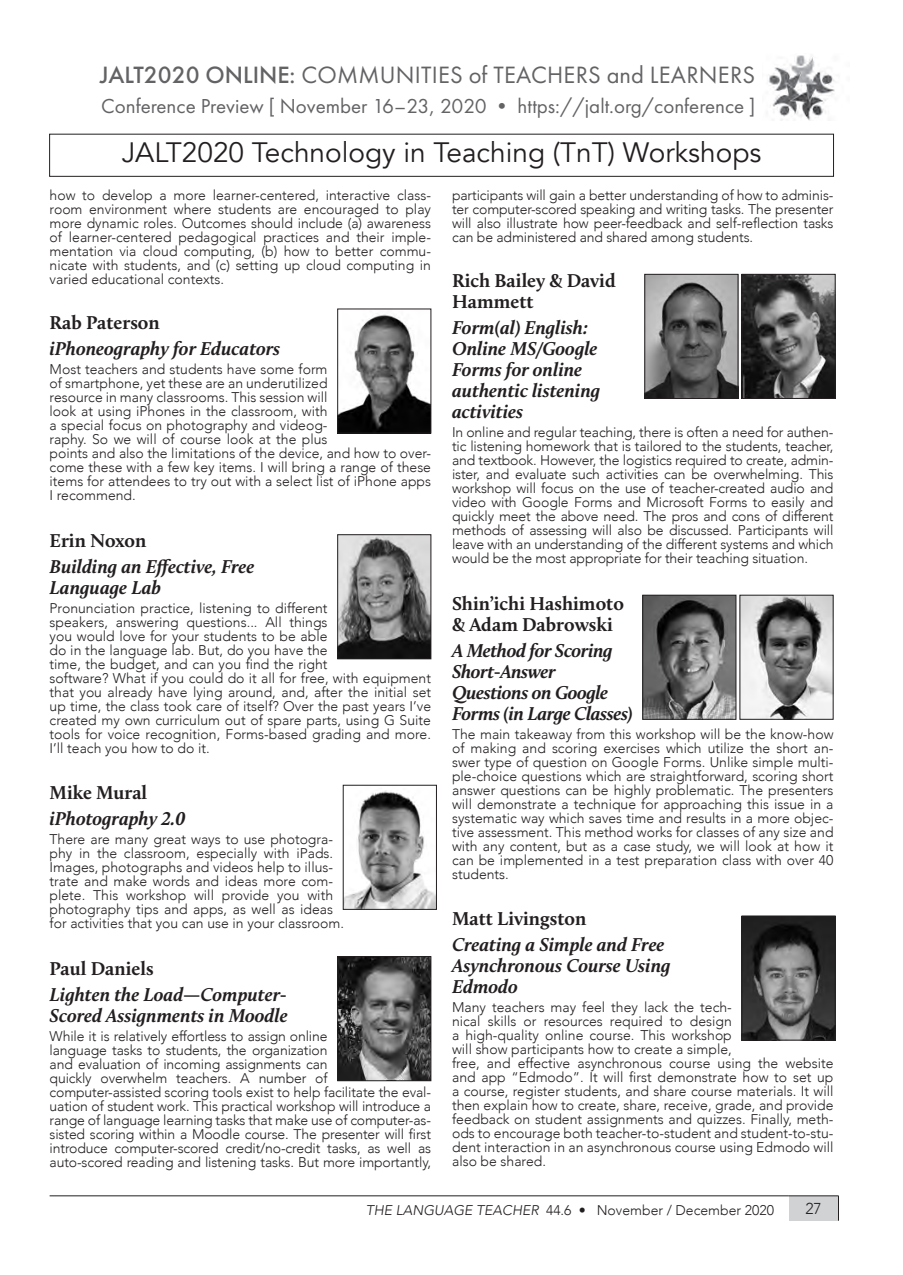
<style>
.page{position:relative;width:903px;height:1275px;background:#fff}
.page>*{position:absolute;margin:0;border:0;box-sizing:border-box;transform-origin:0 0}
.Title_-_Writer{font:28px "Avenir";color:#231f20}
.t1{font:24.5px "Futura PT";letter-spacing:.01em;color:#636366}
.t2{font:21px "Futura PT";color:#636366}
.Header_2{font:italic 700 19.25px/21px "Calluna";color:#231f20}
.Header_1{font:700 19.25px/21px "Calluna";color:#231f20}
.Header_2-2{font:italic 700 19.25px/21px "Calluna";letter-spacing:-.02em;color:#231f20}
.t3{font:300 15.75px "Avenir";color:#231f20}
.Abstract_-_E{font:300 14px/14px "Avenir";color:#231f20}
.s1{font-weight:500}
.s2{font-style:italic}
</style>
<div class="page">
<div style="left:789px;top:1196px;width:49px;height:25px;background:#d1d2d4"></div>
<hr style="left:50px;top:1195px;width:739px;height:1px;background:#231f20">
<hr style="left:789px;top:1195px;width:50px;height:1px;background:#231f20">
<svg style="left:838px;top:1196px;width:1px;height:25px"></svg>
<img style="left:768px;top:55px;width:67px;height:65px">
<img style="left:339px;top:314px;width:90px;height:117px">
<div style="left:337px;top:309px;width:94px;height:124px;border:1px solid #231f20"></div>
<img style="left:339px;top:537px;width:90px;height:120px">
<div style="left:337px;top:535px;width:94px;height:124px;border:1px solid #231f20"></div>
<img style="left:345px;top:790px;width:90px;height:117px">
<div style="left:343px;top:785px;width:94px;height:124px;border:1px solid #231f20"></div>
<img style="left:339px;top:958px;width:90px;height:121px">
<div style="left:337px;top:956px;width:94px;height:125px;border:1px solid #231f20"></div>
<img style="left:744px;top:276px;width:89px;height:121px">
<div style="left:742px;top:274px;width:93px;height:125px;border:1px solid #231f20"></div>
<img style="left:742px;top:597px;width:89px;height:120px">
<img style="left:744px;top:918px;width:89px;height:120px">
<div style="left:742px;top:916px;width:93px;height:124px;border:1px solid #231f20"></div>
<img style="left:647px;top:276px;width:89px;height:121px">
<div style="left:645px;top:274px;width:93px;height:125px;border:1px solid #231f20"></div>
<img style="left:644px;top:597px;width:90px;height:120px">
<div style="left:642px;top:595px;width:94px;height:124px;border:1px solid #231f20"></div>
<div style="left:49px;top:134px;width:785px;height:43px;border:1px solid #231f20"></div>
<h2 class="t1" style="left:100px;top:60px;width:657px"><span class="s1">JALT2020 ONLINE:</span> COMMUNITIES of TEACHERS and LEARNERS</h2>
<h3 class="t2" style="left:101px;top:93px;width:656px">Conference Preview [ November 16–23, 2020 • https://jalt.org/conference ]</h3>
<p class="Title_-_Writer" style="left:122px;top:136px;width:641px">JALT2020 Technology in Teaching (TnT) Workshops</p>
<p class="Abstract_-_E" style="left:50px;top:188px;width:383px;text-align:justify">how to develop a more learner-centered, interactive class&shy;room environment where students are encouraged to play more dynamic roles. Outcomes should include (a) awareness of learner-centered pedagogical practices and their imple&shy;mentation via cloud computing, (b) how to better commu&shy;nicate with students, and (c) setting up cloud computing in varied educational contexts.</p>
<p class="Header_1" style="left:50px;top:312px;width:112px">Rab Paterson</p>
<p class="Header_2" style="left:50px;top:338px;width:232px">iPhoneography for Educators</p>
<p class="Abstract_-_E" style="left:50px;top:362px;width:383px">Most teachers and students have some form<br>of smartphone, yet these are an underutilized<br>resource in many classrooms. This session will<br>look at using iPhones in the classroom, with<br>a special focus on photography and videog-<br>raphy. So we will of course look at the plus<br>points and also the limitations of the device, and how to over&shy;come these with a few key items. I will bring a range of these items for attendees to try out with a select list of iPhone apps I recommend.</p>
<p class="Header_1" style="left:50px;top:529px;width:98px">Erin Noxon</p>
<p class="Header_2" style="left:50px;top:555px;width:206px">Building an Effective, Free<br>Language Lab</p>
<p class="Abstract_-_E" style="left:50px;top:601px;width:383px">Pronunciation practice, listening to different<br>speakers, answering questions... All things<br>you would love for your students to be able<br>do in the language lab. But, do you have the<br>time, the budget, and can you find the right<br>software? What if you could do it all for free, with equipment that you already have lying around, and, after the initial set up time, the class took care of itself? Over the past years I’ve created my own curriculum out of spare parts, using G Suite tools for voice recognition, Forms-based grading and more.<br>I’ll teach you how to do it.</p>
<p class="Header_1" style="left:50px;top:782px;width:99px">Mike Mural</p>
<p class="Header_2" style="left:50px;top:808px;width:137px">iPhotography 2.0</p>
<p class="Abstract_-_E" style="left:50px;top:832px;width:296px">There are many great ways to use photogra&shy;phy in the classroom, especially with iPads.<br>Images, photographs and videos help to illus&shy;trate and make words and ideas more com&shy;plete. This workshop will provide you with photography tips and apps, as well as ideas for activities that you can use in your classroom.</p>
<p class="Header_1" style="left:50px;top:957px;width:106px">Paul Daniels</p>
<p class="Header_2" style="left:50px;top:983px;width:240px">Lighten the Load—Computer-<br>Scored Assignments in Moodle</p>
<p class="Abstract_-_E" style="left:50px;top:1029px;width:383px">While it is relatively effortless to assign online<br>language tasks to students, the organization<br>and evaluation of incoming assignments can<br>quickly overwhelm teachers. A number of computer-assisted scoring tools exist to help facilitate the eval&shy;uation of student work. This practical workshop will introduce a range of language learning tasks that make use of computer-as&shy;sisted scoring within a Moodle course. The presenter will first introduce computer-scored credit/no-credit tasks, as well as auto-scored reading and listening tasks. But more importantly,</p>
<p class="Abstract_-_E" style="left:452px;top:188px;width:383px;text-align:justify">participants will gain a better understanding of how to adminis&shy;ter computer-scored speaking and writing tasks. The presenter will also illustrate how peer-feedback and self-reflection tasks can be administered and shared among students.</p>
<p class="Header_1" style="left:452px;top:270px;width:165px">Rich Bailey &amp; David<br>Hammett</p>
<p class="Header_2" style="left:452px;top:317px;width:150px">Form(al) English:<br>Online MS/Google<br>Forms for online authentic listening activities</p>
<p class="Abstract_-_E" style="left:452px;top:425px;width:383px;text-align:justify">In online and regular teaching, there is often a need for authen&shy;tic listening homework that is tailored to the students, teacher, and textbook. However, the logistics required to create, admin&shy;ister, and evaluate such activities can be overwhelming. This workshop will focus on the use of teacher-created audio and video with Google Forms and Microsoft Forms to easily and quickly meet the above need. The pros and cons of different methods of assessing will also be discussed. Participants will leave with an understanding of the different systems and which would be the most appropriate for their teaching situation.</p>
<p class="Header_1" style="left:452px;top:592px;width:173px">Shin’ichi Hashimoto &amp; Adam Dabrowski</p>
<p class="Header_2-2" style="left:452px;top:639px;width:182px">A Method for Scoring<br>Short-Answer<br>Questions on Google<br>Forms (in Large Classes)</p>
<p class="Abstract_-_E" style="left:452px;top:727px;width:383px;text-align:justify">The main takeaway from this workshop will be the know-how of making and scoring exercises which utilize the short an&shy;swer type of question on Google Forms. Unlike simple multi&shy;ple-choice questions which are straightforward, scoring short answer questions can be highly problematic. The presenters will demonstrate a technique for approaching this issue in a systematic way which saves time and results in a more objec&shy;tive assessment. This method works for classes of any size and with any content, but as a case study, we will look at how it can be implemented in a test preparation class with over 40 students.</p>
<p class="Header_1" style="left:452px;top:908px;width:136px">Matt Livingston</p>
<p class="Header_2" style="left:452px;top:934px;width:220px">Creating a Simple and Free<br>Asynchronous Course Using<br>Edmodo</p>
<p class="Abstract_-_E" style="left:452px;top:1000px;width:383px">Many teachers may feel they lack the tech-<br>nical skills or resources required to design<br>a high-quality online course. This workshop<br>will show participants how to create a simple,<br>free, and effective asynchronous course using the website and app “Edmodo”. It will first demonstrate how to set up a course, register students, and share course materials. It will then explain how to create, share, receive, grade, and provide feedback on student assignments and quizzes. Finally, meth&shy;ods to encourage both teacher-to-student and student-to-stu&shy;dent interaction in an asynchronous course using Edmodo will also be shared.</p>
<p class="Abstract_-_E" style="left:366px;top:1203px;width:410px"><span class="s2">THE LANGUAGE TEACHER</span> 44.6 • November / December 2020</p>
<p class="t3" style="left:805px;top:1200px;width:18px">27</p>
</div>
